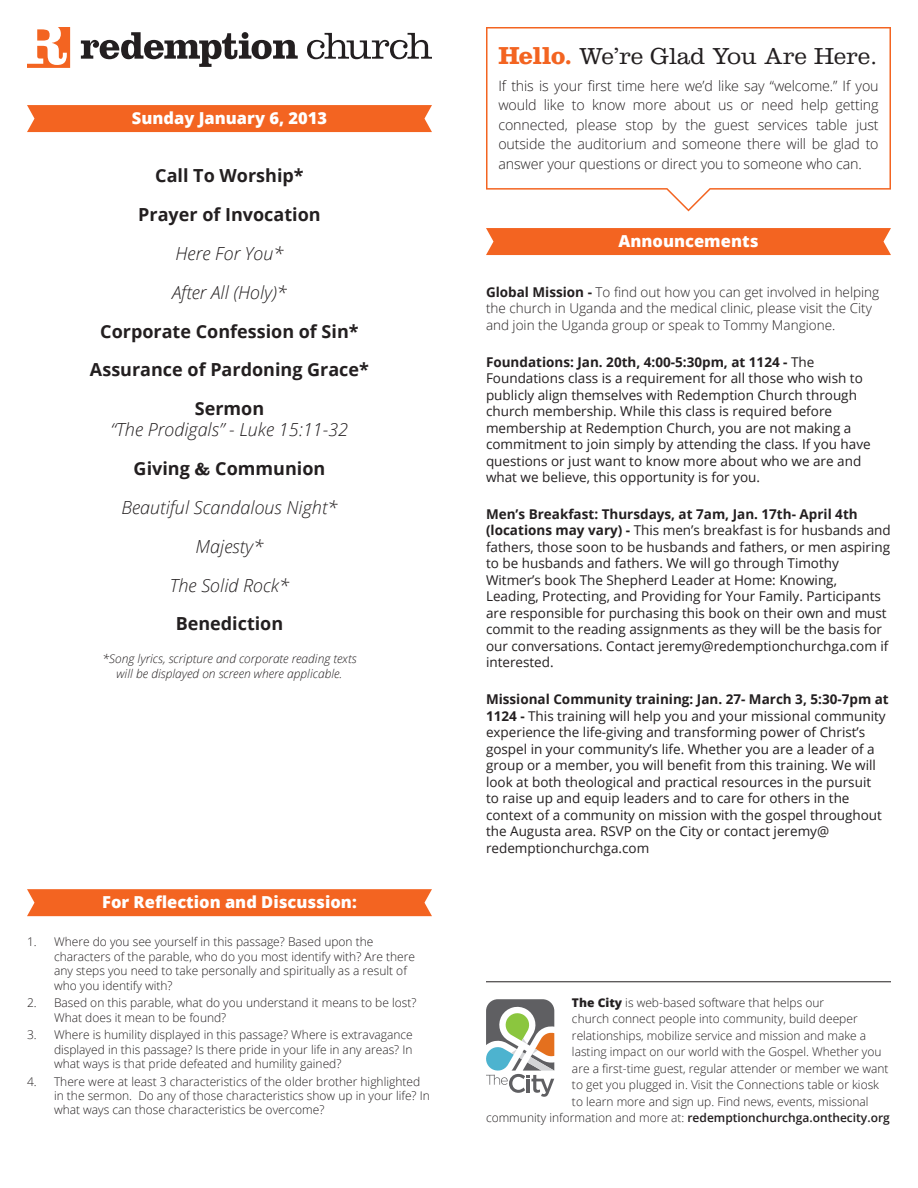
<style>
.page{position:relative;width:918px;height:1188px;background:#fff}
.page>*{position:absolute;margin:0;border:0;box-sizing:border-box;transform-origin:0 0}
.t1{font:300 24px "Clarendon";color:#231f20}
.t2{font:700 18px "Open Sans";color:#231f20}
.t3{font:italic 300 18px/21px "Open Sans";color:#231f20;text-align:center}
.t4{font:800 16.5px "Open Sans";color:#fff}
.t5{font:300 14.25px/19.5px "Open Sans";letter-spacing:-.01em;color:#231f20;text-align:justify}
.t6{font:13.5px/16.5px "Open Sans";color:#231f20}
.t7{font:300 13.5px/16.5px "Open Sans";color:#231f20}
.t8{font:300 12px/14.4px "Open Sans";color:#231f20}
.t9{font:italic 300 12px/15px "Open Sans";color:#231f20;text-align:center}
.t10{font:600 12px "Open Sans";color:#231f20}
.s1{font-weight:700;font-style:normal}
.s2{font-family:"Clarendon"}
.s3{font-weight:700;font-size:25.5px;color:#f36421}
.s4{font-weight:700}
.s5{font-weight:800}
.s6{font-weight:300}
</style>
<div class="page">
<svg style="left:486px;top:27px;width:405px;height:184px"></svg>
<svg style="left:27px;top:27px;width:43px;height:41px"></svg>
<svg style="left:81px;top:32px;width:217px;height:35px"></svg>
<svg style="left:307px;top:33px;width:125px;height:26px"></svg>
<div style="left:27px;top:105px;width:405px;height:27px;background:#f36421"></div>
<div style="left:486px;top:228px;width:405px;height:27px;background:#f36421"></div>
<div style="left:27px;top:889px;width:405px;height:27px;background:#f36421"></div>
<svg style="left:486px;top:999px;width:68px;height:98px"></svg>
<hr style="left:486px;top:982px;width:405px;height:1px;background:#231f20">
<p class="t4" style="left:132px;top:105px;width:197px">Sunday January 6, 2013</p>
<p class="t2" style="left:155px;top:163px;width:150px">Call To Worship*</p>
<p class="t2" style="left:138px;top:202px;width:184px">Prayer of Invocation</p>
<p class="t3" style="left:176px;top:242px;width:109px">Here For You*</p>
<p class="t3" style="left:172px;top:281px;width:116px">After All (Holy)*</p>
<p class="t2" style="left:100px;top:318px;width:260px">Corporate Confession of Sin*</p>
<p class="t2" style="left:90px;top:357px;width:281px">Assurance of Pardoning Grace*</p>
<p class="t3" style="left:111px;top:398px;width:239px"><span class="s1">Sermon<br></span>“The Prodigals” - Luke 15:11-32</p>
<p class="t2" style="left:134px;top:456px;width:193px">Giving <span class="s2">&amp;</span> Communion</p>
<p class="t3" style="left:122px;top:496px;width:217px">Beautiful Scandalous Night*</p>
<p class="t3" style="left:196px;top:535px;width:69px">Majesty*</p>
<p class="t3" style="left:170px;top:574px;width:121px">The Solid Rock*</p>
<p class="t2" style="left:176px;top:611px;width:109px">Benediction</p>
<p class="t9" style="left:102px;top:651px;width:256px">*Song lyrics, scripture and corporate reading texts will be displayed on screen where applicable.</p>
<p class="t4" style="left:102px;top:889px;width:256px">For Reflection and Discussion:</p>
<p class="t8" style="left:54px;top:934px;width:363px;text-indent:-27px">1. Where do you see yourself in this passage? Based upon the characters of the parable, who do you most identify with? Are there any steps you need to take personally and spiritually as a result of who you identify with?</p>
<p class="t8" style="left:54px;top:995px;width:364px;text-indent:-27px">2. Based on this parable, what do you understand it means to be lost?<br>What does it mean to be found?</p>
<p class="t8" style="left:54px;top:1027px;width:360px;text-align:justify;text-indent:-27px">3. Where is humility displayed in this passage? Where is extravagance displayed in this passage? Is there pride in your life in any areas? In what ways is that pride defeated and humility gained?</p>
<p class="t8" style="left:54px;top:1074px;width:377px;text-indent:-27px">4. There were at least 3 characteristics of the older brother highlighted in the sermon. Do any of those characteristics show up in your life? In what ways can those characteristics be overcome?</p>
<p class="t1" style="left:498px;top:42px;width:381px"><span class="s3">Hello.</span> We’re Glad You Are Here.</p>
<p class="t5" style="left:498px;top:75px;width:382px">If this is your first time here we’d like say “welcome.” If you would like to know more about us or need help getting connected, please stop by the guest services table just outside the auditorium and someone there will be glad to answer your questions or direct you to someone who can.</p>
<p class="t4" style="left:619px;top:228px;width:141px">Announcements</p>
<p class="t7" style="left:486px;top:283px;width:395px"><span class="s4">Global Mission -</span> To find out how you can get involved in helping the church in Uganda and the medical clinic, please visit the City and join the Uganda group or speak to Tommy Mangione.</p>
<p class="t6" style="left:486px;top:353px;width:386px"><span class="s4">Foundations: Jan. 20th, 4:00-5:30pm, at 1124 -</span> The Foundations class is a requirement for all those who wish to publicly align themselves with Redemption Church through church membership. While this class is required before membership at Redemption Church, you are not making a commitment to join simply by attending the class. If you have questions or just want to know more about who we are and what we believe, this opportunity is for you.</p>
<p class="t6" style="left:486px;top:505px;width:406px"><span class="s4">Men’s Breakfast: Thursdays, at 7am, Jan. 17th- April 4th (locations may vary) -</span> This men’s breakfast is for husbands and fathers, those soon to be husbands and fathers, or men aspiring to be husbands and fathers. We will go through Timothy Witmer’s book The Shepherd Leader at Home: Knowing, Leading, Protecting, and Providing for Your Family. Participants are responsible for purchasing this book on their own and must commit to the reading assignments as they will be the basis for our conversations. Contact jeremy@redemptionchurchga.com if interested.</p>
<p class="t6" style="left:486px;top:691px;width:404px"><span class="s4">Missional Community training: Jan. 27- March 3, 5:30-7pm at 1124 -</span> This training will help you and your missional community experience the life-giving and transforming power of Christ’s gospel in your community’s life. Whether you are a leader of a group or a member, you will benefit from this training. We will look at both theological and practical resources in the pursuit<br>to raise up and equip leaders and to care for others in the context of a community on mission with the gospel throughout the Augusta area. RSVP on the City or contact jeremy@ redemptionchurchga.com</p>
<p class="t8" style="left:572px;top:995px;width:254px"><span class="s5">The City</span> is web-based software that helps our</p>
<p class="t8" style="left:572px;top:1012px;width:287px">church connect people into community, build deeper</p>
<p class="t8" style="left:572px;top:1028px;width:296px">relationships, mobilize service and mission and make a</p>
<p class="t8" style="left:572px;top:1045px;width:311px">lasting impact on our world with the Gospel. Whether you</p>
<p class="t8" style="left:572px;top:1061px;width:318px">are a first-time guest, regular attender or member we want</p>
<p class="t8" style="left:572px;top:1078px;width:309px">to get you plugged in. Visit the Connections table or kiosk</p>
<p class="t8" style="left:572px;top:1094px;width:298px">to learn more and sign up. Find news, events, missional</p>
<p class="t10" style="left:486px;top:1110px;width:405px"><span class="s6">community information and more at:</span> redemptionchurchga.onthecity.org</p>
</div>
